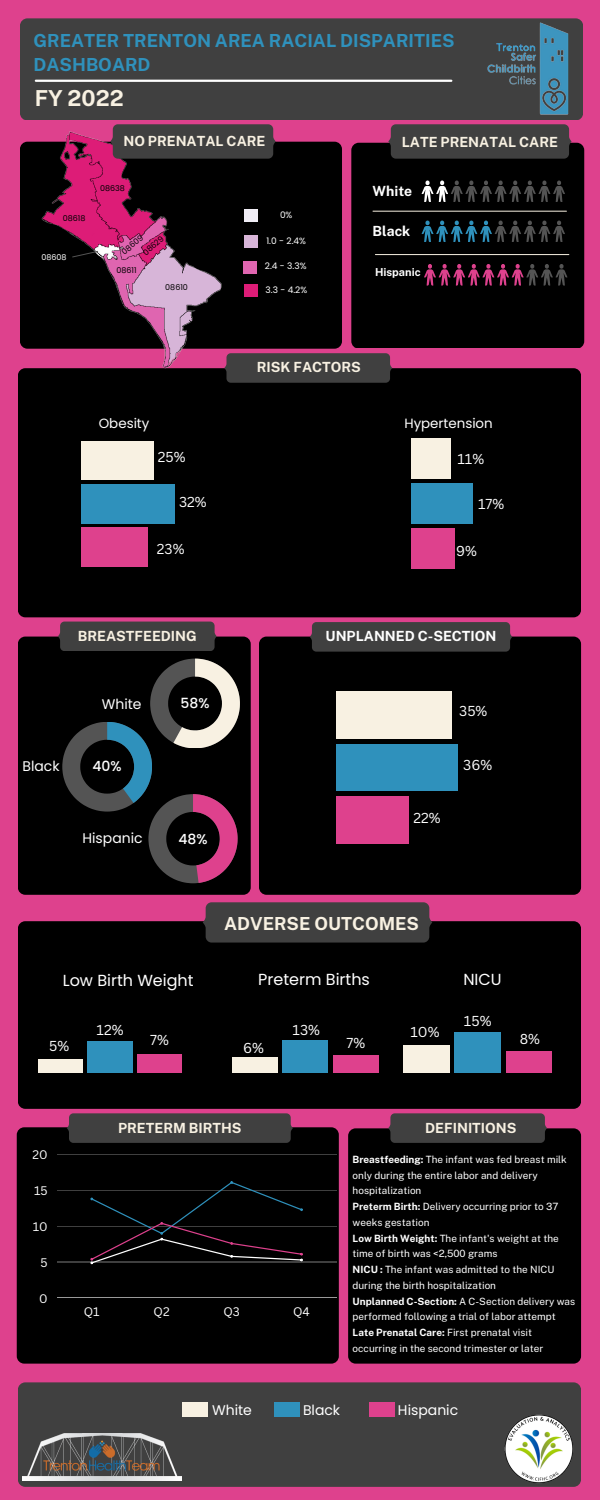
<style>
.page{position:relative;width:600px;height:1500px;background:#de418d}
.page>*{position:absolute;margin:0;border:0;box-sizing:border-box;transform-origin:0 0}
.t1{font:700 22px "Public Sans";color:#f8f1e2}
.t2{font:700 18px/24.8px "Public Sans";color:#2f91bc}
.t3{font:700 18px "Public Sans";color:#f8f1e2}
.t4{font:16px "Poppins";color:#fff}
.t5{font:700 14px "Public Sans";color:#f8f1e2}
.t6{font:14px "Canva Sans";color:#fff}
.t7{font:14px "Poppins";color:#fff}
.t8{font:700 14px "Public Sans";color:#fff}
.t9{font:500 14px "Poppins";color:#fff}
.t10{font:13.4px "Poppins";color:#fff}
.t11{font:12.1px "Canva Sans";color:#fff}
.t12{font:700 11px "Public Sans";color:#fff}
.t13{font:10px/15.8px "Public Sans";color:#fff}
.t14{font:9px "Poppins";color:#fff}
.t15{font:8px "Poppins";color:#000}
.t16{font:8px "Poppins";color:#fff}
.s1{font-weight:700}
</style>
<div class="page">
<div style="left:18px;top:637px;width:233px;height:258px;background:#000;border-radius:8px"></div>
<div style="left:58px;top:622px;width:159px;height:29px;background:#404040"></div>
<div style="left:18px;top:368px;width:562px;height:249px;background:#000;border-radius:7px"></div>
<div style="left:351px;top:143px;width:233px;height:205px;background:#000;border-radius:8px"></div>
<svg style="left:422px;top:181px;width:97px;height:21px"></svg>
<svg style="left:422px;top:221px;width:143px;height:21px"></svg>
<div style="left:20px;top:18px;width:562px;height:102px;background:#404040;border-radius:7px"></div>
<hr style="left:36px;top:80px;width:415px;height:2px;background:#fff">
<hr style="left:373px;top:211px;width:193px;height:1px;background:#f8f1e2">
<div style="left:18px;top:921px;width:562px;height:188px;background:#000;border-radius:7px"></div>
<div style="left:18px;top:1382px;width:562px;height:104px;background:#404040;border-radius:7px"></div>
<div style="left:20px;top:142px;width:322px;height:207px;background:#000;border-radius:8px"></div>
<img style="left:40px;top:131px;width:186px;height:238px">
<svg style="left:224px;top:353px;width:168px;height:30px;background:#413e40"></svg>
<div style="left:259px;top:637px;width:322px;height:258px;background:#000;border-radius:8px"></div>
<svg style="left:310px;top:622px;width:202px;height:30px;background:#403e3f"></svg>
<svg style="left:110px;top:124px;width:166px;height:35px;background:#443e41"></svg>
<div style="left:337px;top:797px;width:71px;height:46px;background:#de418d"></div>
<div style="left:337px;top:744px;width:120px;height:47px;background:#2f91bc"></div>
<div style="left:337px;top:691px;width:115px;height:47px;background:#f8f1e2"></div>
<div style="left:138px;top:1054px;width:44px;height:19px;background:#de418d"></div>
<div style="left:88px;top:1041px;width:44px;height:32px;background:#2f91bc"></div>
<div style="left:38px;top:1060px;width:45px;height:13px;background:#f8f1e2"></div>
<div style="left:333px;top:1055px;width:45px;height:18px;background:#de418d"></div>
<div style="left:283px;top:1040px;width:45px;height:33px;background:#2f91bc"></div>
<div style="left:232px;top:1058px;width:45px;height:15px;background:#f8f1e2"></div>
<svg style="left:203px;top:902px;width:229px;height:41px;background:#413e40"></svg>
<div style="left:506px;top:1051px;width:46px;height:22px;background:#de418d"></div>
<div style="left:455px;top:1033px;width:46px;height:40px;background:#2f91bc"></div>
<div style="left:404px;top:1046px;width:45px;height:27px;background:#f8f1e2"></div>
<div style="left:81px;top:528px;width:67px;height:39px;background:#de418d"></div>
<div style="left:81px;top:484px;width:93px;height:39px;background:#2f91bc"></div>
<div style="left:81px;top:441px;width:72px;height:38px;background:#f8f1e2"></div>
<div style="left:411px;top:528px;width:43px;height:41px;background:#de418d"></div>
<div style="left:411px;top:483px;width:61px;height:40px;background:#2f91bc"></div>
<div style="left:411px;top:438px;width:40px;height:40px;background:#f8f1e2"></div>
<svg style="left:62px;top:659px;width:178px;height:224px"></svg>
<img style="left:438px;top:18px;width:147px;height:182px">
<div style="left:17px;top:1127px;width:322px;height:237px;background:#000;border-radius:8px"></div>
<div style="left:67px;top:1113px;width:226px;height:30px;background:#404040"></div>
<div style="left:244px;top:235px;width:14px;height:13px;background:#d7b5d8"></div>
<div style="left:244px;top:261px;width:13px;height:12px;background:#df65b0"></div>
<div style="left:244px;top:209px;width:14px;height:13px;background:#f1eef6"></div>
<svg style="left:71px;top:250px;width:28px;height:8px"></svg>
<hr style="left:57px;top:1154px;width:280px;height:1px;background:#fff">
<hr style="left:57px;top:1190px;width:280px;height:1px;background:#fff">
<hr style="left:57px;top:1226px;width:280px;height:1px;background:#fff">
<hr style="left:57px;top:1262px;width:280px;height:1px;background:#fff">
<hr style="left:57px;top:1298px;width:280px;height:1px;background:#fff">
<svg style="left:90px;top:1181px;width:213px;height:83px"></svg>
<div style="left:348px;top:1128px;width:233px;height:236px;background:#000;border-radius:7px"></div>
<div style="left:388px;top:1113px;width:159px;height:30px;background:#404040"></div>
<div style="left:370px;top:1402px;width:25px;height:14px;background:#de418d"></div>
<div style="left:274px;top:1403px;width:26px;height:14px;background:#2f91bc"></div>
<div style="left:182px;top:1403px;width:25px;height:14px;background:#f8f1e2"></div>
<img style="left:22px;top:1433px;width:159px;height:48px">
<img style="left:480px;top:1382px;width:101px;height:105px">
<svg style="left:388px;top:124px;width:184px;height:35px;background:#423e40"></svg>
<svg style="left:424px;top:264px;width:70px;height:22px"></svg>
<svg style="left:526px;top:264px;width:41px;height:22px"></svg>
<hr style="left:375px;top:254px;width:194px;height:1px;background:#f8f1e2">
<div style="left:244px;top:285px;width:14px;height:12px;background:#dd1c77"></div>
<h2 class="t2" style="left:34px;top:28px;width:422px">GREATER TRENTON AREA RACIAL DISPARITIES<br>DASHBOARD</h2>
<h1 class="t1" style="left:35px;top:85px;width:90px">FY 2022</h1>
<h3 class="t5" style="left:123px;top:133px;width:144px">NO PRENATAL CARE</h3>
<p class="t15" style="left:63px;top:213px;width:24px">08618</p>
<p class="t16" style="left:41px;top:251px;width:27px">08608</p>
<p class="t15" style="left:100px;top:183px;width:26px">08638</p>
<p class="t15" style="left:119px;top:248px;width:27px;rotate:-40deg">08609</p>
<p class="t15" style="left:140px;top:250px;width:26px;rotate:-42deg">08629</p>
<p class="t15" style="left:116px;top:265px;width:22px">08611</p>
<p class="t15" style="left:165px;top:282px;width:24px">08610</p>
<p class="t14" style="left:280px;top:208px;width:14px">0%</p>
<p class="t14" style="left:266px;top:234px;width:41px">1.0 - 2.4%</p>
<p class="t14" style="left:265px;top:260px;width:43px">2.4 - 3.3%</p>
<p class="t14" style="left:266px;top:284px;width:43px">3.3 - 4.2%</p>
<h3 class="t5" style="left:402px;top:134px;width:158px">LATE PRENATAL CARE</h3>
<h3 class="t8" style="left:373px;top:183px;width:41px">White</h3>
<h3 class="t8" style="left:373px;top:223px;width:39px">Black</h3>
<p class="t12" style="left:375px;top:266px;width:47px">Hispanic</p>
<h3 class="t10" style="left:99px;top:414px;width:52px">Obesity</h3>
<h3 class="t6" style="left:158px;top:447px;width:29px">25%</h3>
<h3 class="t6" style="left:179px;top:492px;width:29px">32%</h3>
<h3 class="t6" style="left:157px;top:539px;width:29px">23%</h3>
<h3 class="t5" style="left:257px;top:359px;width:106px">RISK FACTORS</h3>
<h3 class="t10" style="left:404px;top:414px;width:90px">Hypertension</h3>
<h3 class="t6" style="left:458px;top:449px;width:28px">11%</h3>
<h3 class="t6" style="left:478px;top:494px;width:28px">17%</h3>
<h3 class="t6" style="left:456px;top:541px;width:22px">9%</h3>
<h3 class="t5" style="left:78px;top:628px;width:120px">BREASTFEEDING</h3>
<h3 class="t7" style="left:23px;top:756px;width:39px">Black</h3>
<h3 class="t7" style="left:102px;top:695px;width:41px">White</h3>
<h3 class="t9" style="left:93px;top:757px;width:31px">40%</h3>
<h3 class="t9" style="left:181px;top:694px;width:30px">58%</h3>
<h3 class="t7" style="left:83px;top:829px;width:62px">Hispanic</h3>
<h3 class="t9" style="left:178px;top:829px;width:31px">48%</h3>
<h3 class="t8" style="left:326px;top:628px;width:172px">UNPLANNED C-SECTION</h3>
<h3 class="t6" style="left:459px;top:701px;width:30px">35%</h3>
<h3 class="t6" style="left:413px;top:808px;width:29px">22%</h3>
<h3 class="t6" style="left:463px;top:755px;width:30px">36%</h3>
<h2 class="t3" style="left:224px;top:913px;width:197px">ADVERSE OUTCOMES</h2>
<h3 class="t4" style="left:63px;top:970px;width:132px">Low Birth Weight</h3>
<h3 class="t4" style="left:258px;top:969px;width:113px">Preterm Births</h3>
<h3 class="t4" style="left:463px;top:969px;width:40px">NICU</h3>
<h3 class="t6" style="left:49px;top:1036px;width:22px">5%</h3>
<h3 class="t6" style="left:97px;top:1020px;width:28px">12%</h3>
<h3 class="t6" style="left:150px;top:1030px;width:20px">7%</h3>
<h3 class="t6" style="left:243px;top:1038px;width:22px">6%</h3>
<h3 class="t6" style="left:293px;top:1021px;width:29px">13%</h3>
<h3 class="t6" style="left:347px;top:1033px;width:20px">7%</h3>
<h3 class="t6" style="left:411px;top:1022px;width:31px">10%</h3>
<h3 class="t6" style="left:464px;top:1011px;width:29px">15%</h3>
<h3 class="t6" style="left:520px;top:1029px;width:22px">8%</h3>
<p class="t11" style="left:33px;top:1146px;width:17px">20</p>
<p class="t11" style="left:34px;top:1182px;width:15px">15</p>
<p class="t11" style="left:33px;top:1218px;width:16px">10</p>
<p class="t11" style="left:41px;top:1254px;width:9px">5</p>
<p class="t11" style="left:39px;top:1290px;width:10px">0</p>
<h3 class="t5" style="left:118px;top:1120px;width:125px">PRETERM BIRTHS</h3>
<p class="t11" style="left:84px;top:1303px;width:17px">Q1</p>
<p class="t11" style="left:154px;top:1303px;width:18px">Q2</p>
<p class="t11" style="left:223px;top:1303px;width:18px">Q3</p>
<p class="t11" style="left:293px;top:1303px;width:18px">Q4</p>
<h3 class="t5" style="left:425px;top:1119px;width:93px">DEFINITIONS</h3>
<p class="t13" style="left:353px;top:1151px;width:224px"><span class="s1">Breastfeeding:</span> The infant was fed breast milk only during the entire labor and delivery hospitalization<br><span class="s1">Preterm Birth:</span> Delivery occurring prior to 37 weeks gestation<br><span class="s1">Low Birth Weight:</span> The infant's weight at the time of birth was &lt;2,500 grams<br><span class="s1">NICU :</span> The infant was admitted to the NICU during the birth hospitalization<br><span class="s1">Unplanned C-Section:</span> A C-Section delivery was performed following a trial of labor attempt <span class="s1">Late Prenatal Care:</span> First prenatal visit occurring in the second trimester or later</p>
<h3 class="t7" style="left:212px;top:1401px;width:41px">White</h3>
<h3 class="t7" style="left:303px;top:1401px;width:39px">Black</h3>
<h3 class="t7" style="left:398px;top:1401px;width:62px">Hispanic</h3>
</div>
